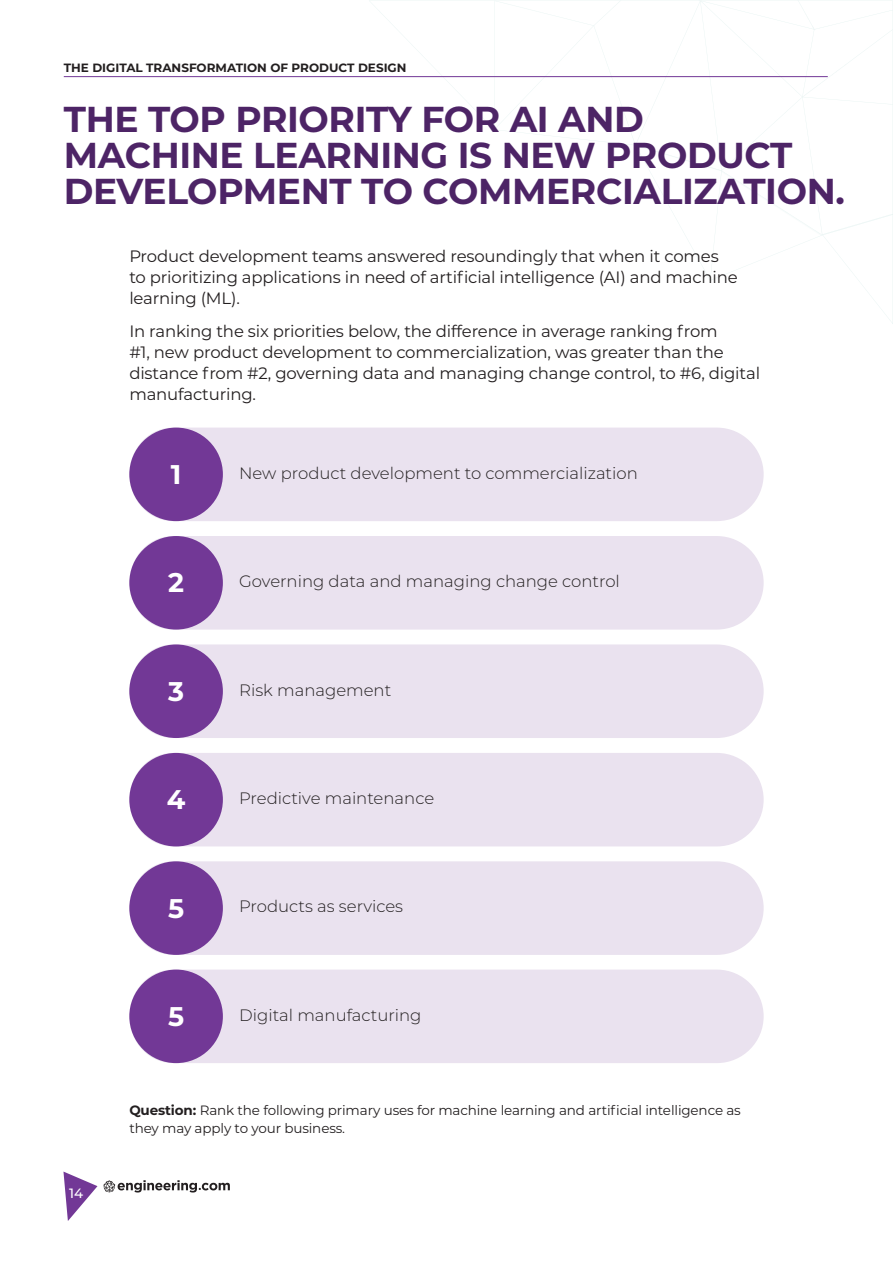
<style>
.page{position:relative;width:893px;height:1263px;background:#fff}
.page>*{position:absolute;margin:0;border:0;box-sizing:border-box;transform-origin:0 0}
.t1{font:700 36px/36px "Montserrat";letter-spacing:-.01em;color:#4d2466}
.t2{font:700 27px "Montserrat";color:#fff}
.t3{font:16.5px/21px "Montserrat";letter-spacing:-.01em;color:#231f20}
.t4{font:300 16.5px "Montserrat";color:#231f20}
.t5{font:13.5px/18px "Montserrat";letter-spacing:-.01em;color:#231f20}
.t6{font:500 13.5px "Montserrat";color:#fff}
.t7{font:700 12px "Montserrat";color:#231f20}
.s1{font-weight:700}
</style>
<div class="page">
<svg style="left:369px;top:0;width:524px;height:324px"></svg>
<svg style="left:63px;top:1171px;width:34px;height:50px"></svg>
<hr style="left:64px;top:76px;width:764px;height:1px;background:#723896">
<svg style="left:104px;top:1180px;width:126px;height:12px"></svg>
<div style="left:129px;top:428px;width:635px;height:93px;background:#eae2ef"></div>
<div style="left:129px;top:536px;width:635px;height:94px;background:#eae2ef"></div>
<div style="left:129px;top:644px;width:635px;height:94px;background:#eae2ef"></div>
<div style="left:129px;top:753px;width:635px;height:93px;background:#eae2ef"></div>
<div style="left:129px;top:861px;width:635px;height:94px;background:#eae2ef"></div>
<div style="left:129px;top:428px;width:94px;height:93px;background:#723896;border-radius:50%"></div>
<div style="left:129px;top:536px;width:94px;height:94px;background:#723896;border-radius:50%"></div>
<div style="left:129px;top:644px;width:94px;height:94px;background:#723896;border-radius:50%"></div>
<div style="left:129px;top:753px;width:94px;height:93px;background:#723896;border-radius:50%"></div>
<div style="left:129px;top:861px;width:94px;height:94px;background:#723896;border-radius:50%"></div>
<div style="left:129px;top:969px;width:635px;height:94px;background:#eae2ef"></div>
<div style="left:129px;top:969px;width:94px;height:94px;background:#723896;border-radius:50%"></div>
<p class="t7" style="left:64px;top:59px;width:344px">THE DIGITAL TRANSFORMATION OF PRODUCT DESIGN</p>
<h1 class="t1" style="left:64px;top:99px;width:783px">THE TOP PRIORITY FOR AI AND<br>MACHINE LEARNING IS NEW PRODUCT<br>DEVELOPMENT TO COMMERCIALIZATION.</h1>
<p class="t3" style="left:129px;top:245px;width:610px">Product development teams answered resoundingly that when it comes to prioritizing applications in need of artificial intelligence (AI) and machine learning (ML).</p>
<p class="t3" style="left:129px;top:320px;width:632px">In ranking the six priorities below, the difference in average ranking from<br>#1, new product development to commercialization, was greater than the distance from #2, governing data and managing change control, to #6, digital manufacturing.</p>
<p class="t2" style="left:171px;top:455px;width:12px">1</p>
<p class="t4" style="left:239px;top:462px;width:400px">New product development to commercialization</p>
<p class="t2" style="left:168px;top:563px;width:17px">2</p>
<p class="t4" style="left:239px;top:570px;width:382px">Governing data and managing change control</p>
<p class="t2" style="left:168px;top:672px;width:17px">3</p>
<p class="t4" style="left:239px;top:678px;width:154px">Risk management</p>
<p class="t2" style="left:167px;top:780px;width:20px">4</p>
<p class="t4" style="left:239px;top:787px;width:197px">Predictive maintenance</p>
<p class="t2" style="left:168px;top:888px;width:18px">5</p>
<p class="t4" style="left:239px;top:895px;width:165px">Products as services</p>
<p class="t2" style="left:168px;top:997px;width:18px">5</p>
<p class="t4" style="left:239px;top:1003px;width:184px">Digital manufacturing</p>
<p class="t6" style="left:69px;top:1184px;width:16px">14</p>
<p class="t5" style="left:129px;top:1101px;width:613px"><span class="s1">Question:</span> Rank the following primary uses for machine learning and artificial intelligence as they may apply to your business.</p>
</div>
